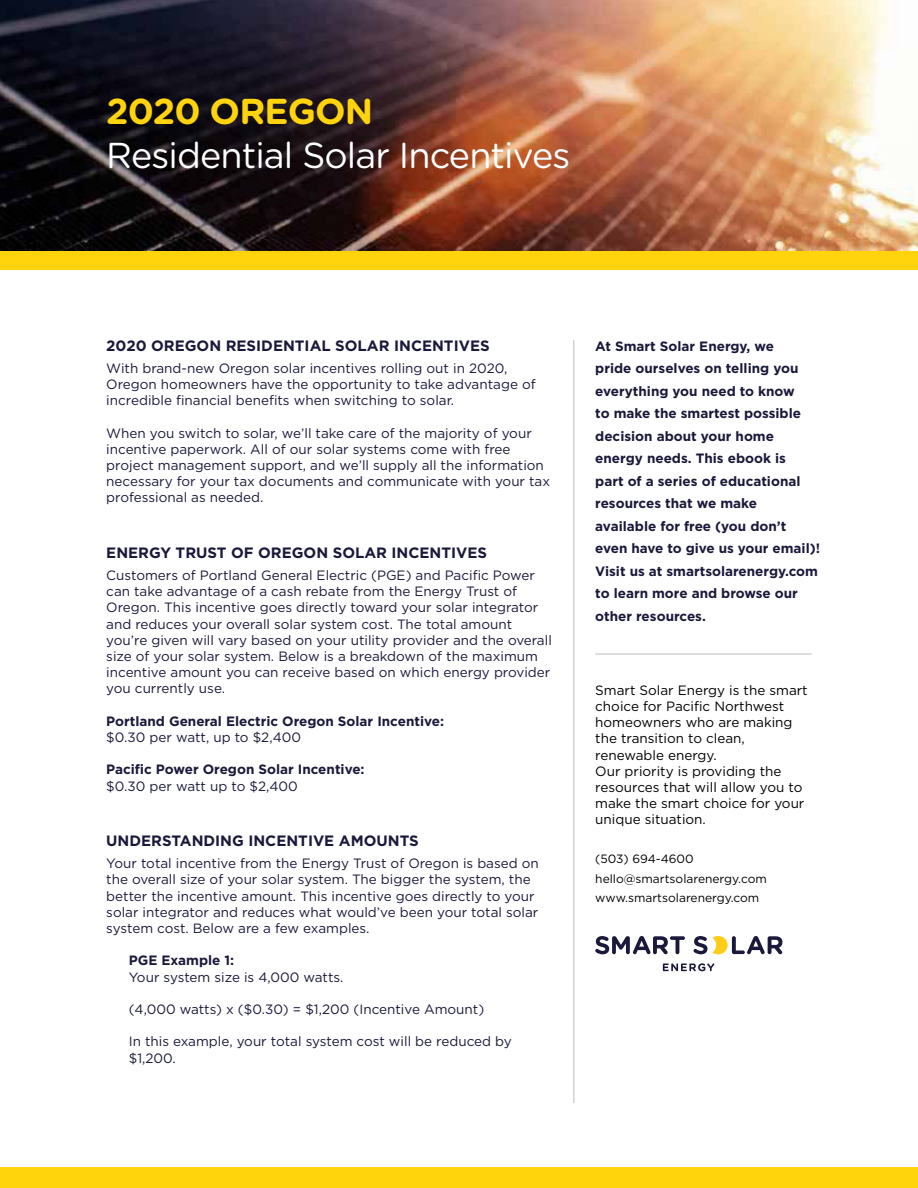
<style>
.page{position:relative;width:918px;height:1188px;background:#fff}
.page>*{position:absolute;margin:0;border:0;box-sizing:border-box;transform-origin:0 0}
.t1{font:36px "Gotham Rounded";letter-spacing:-.025em;color:#fff}
.t2{font:700 36px "Gotham Rounded";letter-spacing:-.025em;color:#ffd40d}
.t3{font:700 15px "Gotham";color:#1a193b}
.t4{font:13.5px/16.2px "Gotham";color:#1a193b}
.t5{font:700 13.5px/22.5px "Gotham";color:#1a193b}
.t6{font:13.5px/16.2px "Gotham";color:#000}
.t7{font:12px/19.5px "Gotham";color:#000}
</style>
<div class="page">
<div style="left:0;top:1167px;width:918px;height:21px;background:#ffd40d"></div>
<div style="left:0;top:251px;width:918px;height:19px;background:#ffd40d"></div>
<img style="left:0;top:0;width:918px;height:251px">
<hr style="left:574px;top:340px;width:1px;height:763px;background:#bbbdc0">
<hr style="left:595px;top:654px;width:217px;height:1px;background:#bbbdc0">
<svg style="left:595px;top:936px;width:90px;height:18px"></svg>
<svg style="left:694px;top:936px;width:88px;height:18px"></svg>
<svg style="left:663px;top:963px;width:51px;height:8px"></svg>
<h1 class="t2" style="left:106px;top:96px;width:268px">2020 OREGON</h1>
<h1 class="t1" style="left:106px;top:139px;width:466px">Residential Solar Incentives</h1>
<p class="t3" style="left:106px;top:339px;width:385px">2020 OREGON RESIDENTIAL SOLAR INCENTIVES</p>
<p class="t4" style="left:106px;top:361px;width:431px">With brand-new Oregon solar incentives rolling out in 2020,<br>Oregon homeowners have the opportunity to take advantage of incredible financial benefits when switching to solar.</p>
<p class="t4" style="left:106px;top:425px;width:445px">When you switch to solar, we’ll take care of the majority of your incentive paperwork. All of our solar systems come with free project management support, and we’ll supply all the information necessary for your tax documents and communicate with your tax professional as needed.</p>
<p class="t3" style="left:106px;top:546px;width:382px">ENERGY TRUST OF OREGON SOLAR INCENTIVES</p>
<p class="t4" style="left:106px;top:568px;width:447px">Customers of Portland General Electric (PGE) and Pacific Power can take advantage of a cash rebate from the Energy Trust of Oregon. This incentive goes directly toward your solar integrator and reduces your overall solar system cost. The total amount you’re given will vary based on your utility provider and the overall size of your solar system. Below is a breakdown of the maximum incentive amount you can receive based on which energy provider you currently use.</p>
<p class="t5" style="left:106px;top:710px;width:339px">Portland General Electric Oregon Solar Incentive:</p>
<p class="t4" style="left:106px;top:730px;width:196px">$0.30 per watt, up to $2,400</p>
<p class="t5" style="left:106px;top:759px;width:260px">Pacific Power Oregon Solar Incentive:</p>
<p class="t4" style="left:106px;top:778px;width:193px">$0.30 per watt up to $2,400</p>
<p class="t3" style="left:106px;top:834px;width:314px">UNDERSTANDING INCENTIVE AMOUNTS</p>
<p class="t4" style="left:106px;top:856px;width:434px">Your total incentive from the Energy Trust of Oregon is based on the overall size of your solar system. The bigger the system, the better the incentive amount. This incentive goes directly to your solar integrator and reduces what would’ve been your total solar system cost. Below are a few examples.</p>
<p class="t5" style="left:129px;top:950px;width:107px">PGE Example 1:</p>
<p class="t4" style="left:129px;top:970px;width:216px">Your system size is 4,000 watts.</p>
<p class="t4" style="left:129px;top:1002px;width:357px">(4,000 watts) x ($0.30) = $1,200 (Incentive Amount)</p>
<p class="t4" style="left:129px;top:1034px;width:385px">In this example, your total system cost will be reduced by $1,200.</p>
<p class="t5" style="left:595px;top:336px;width:226px">At Smart Solar Energy, we<br>pride ourselves on telling you everything you need to know<br>to make the smartest possible decision about your home energy needs. This ebook is<br>part of a series of educational resources that we make available for free (you don’t even have to give us your email)!<br>Visit us at smartsolarenergy.com to learn more and browse our other resources.</p>
<p class="t6" style="left:595px;top:683px;width:214px">Smart Solar Energy is the smart choice for Pacific Northwest homeowners who are making the transition to clean, renewable energy.<br>Our priority is providing the resources that will allow you to make the smart choice for your unique situation.</p>
<p class="t7" style="left:595px;top:850px;width:173px">(503) 694-4600 hello@smartsolarenergy.com www.smartsolarenergy.com</p>
</div>
